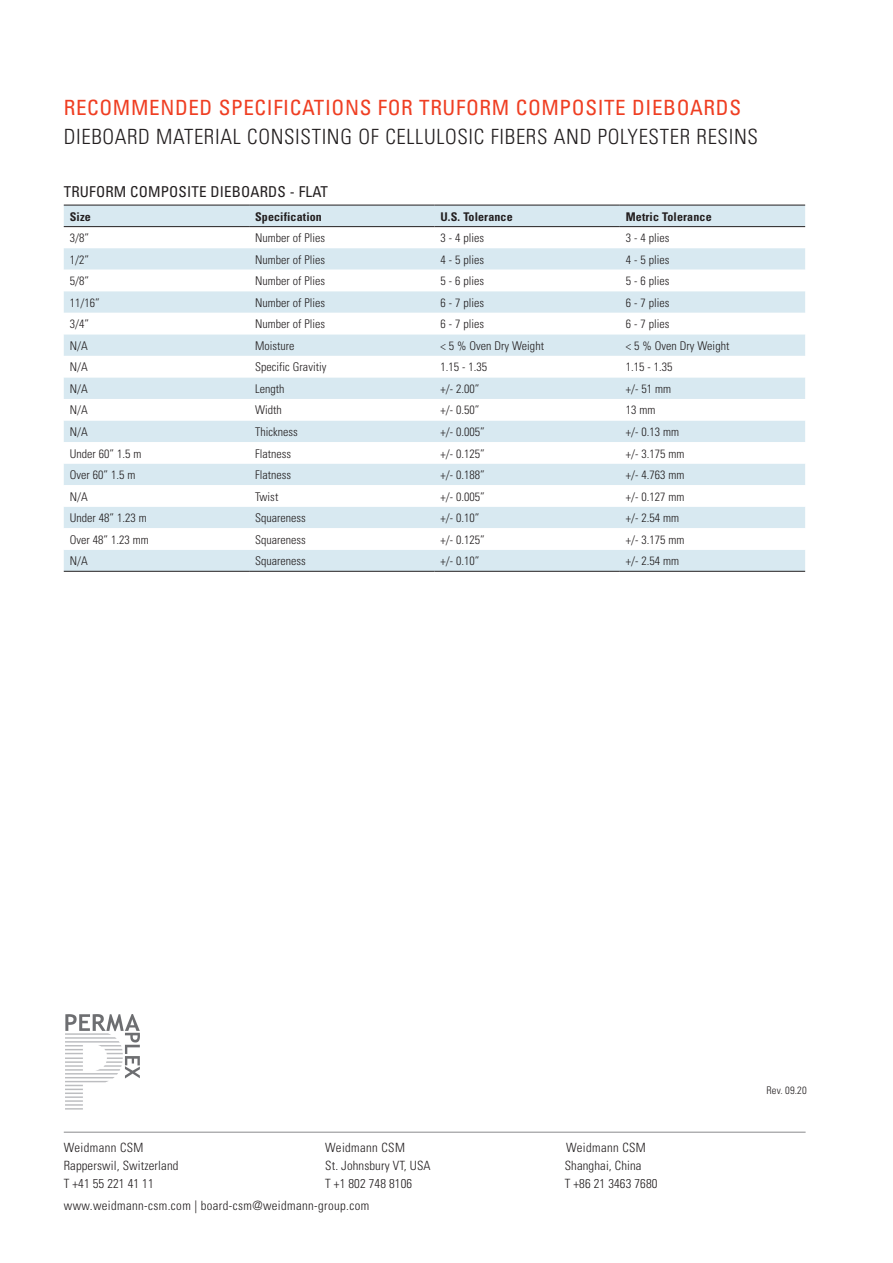
<style>
.page{position:relative;width:893px;height:1263px;background:#fff}
.page>*{position:absolute;margin:0;border:0;box-sizing:border-box;transform-origin:0 0}
._2_subtitle_14_18_30{font:300 condensed 21px "Univers";letter-spacing:.03em;color:#231f20}
._2_subtitle_14_18_30-2{font:condensed 21px "Univers";letter-spacing:.03em;color:#ef3e22}
._2_subtitle_14_18_30-3{font:condensed 15px "Univers";letter-spacing:.01em;color:#231f20}
.t1{font:300 condensed 12.75px/18px "Univers";letter-spacing:.01em;color:#231f20}
.t2{font:300 condensed 12.75px "Univers";letter-spacing:.03em;color:#231f20}
._2_subtitle_14_18_30-4{font:300 condensed 12px "Univers";color:#231f20}
._2_subtitle_14_18_30-5{font:700 condensed 12px "Univers";letter-spacing:.01em;color:#231f20}
._7_quote_author_7_11{font:300 condensed 10.5px "Univers";letter-spacing:.01em;color:#231f20}
</style>
<div class="page">
<hr style="left:64px;top:1132px;width:742px;height:1px;background:#6c6d70">
<div style="left:64px;top:206px;width:741px;height:365px;background:#d8e9f1"></div>
<svg style="left:64px;top:227px;width:741px;height:323px"></svg>
<hr style="left:64px;top:571px;width:185px;height:1px;background:#231f20">
<hr style="left:249px;top:571px;width:185px;height:1px;background:#231f20">
<hr style="left:434px;top:571px;width:186px;height:1px;background:#231f20">
<hr style="left:620px;top:571px;width:185px;height:1px;background:#231f20">
<hr style="left:64px;top:205px;width:185px;height:1px;background:#231f20">
<hr style="left:249px;top:205px;width:185px;height:1px;background:#231f20">
<hr style="left:434px;top:205px;width:186px;height:1px;background:#231f20">
<hr style="left:620px;top:205px;width:185px;height:1px;background:#231f20">
<hr style="left:64px;top:226px;width:185px;height:1px;background:#231f20">
<hr style="left:249px;top:226px;width:185px;height:1px;background:#231f20">
<hr style="left:434px;top:226px;width:186px;height:1px;background:#231f20">
<hr style="left:620px;top:226px;width:185px;height:1px;background:#231f20">
<img style="left:66px;top:1014px;width:73px;height:96px">
<p class="_2_subtitle_14_18_30-2" style="left:64px;top:95px;width:679px">RECOMMENDED SPECIFICATIONS FOR TRUFORM COMPOSITE DIEBOARDS</p>
<p class="_2_subtitle_14_18_30" style="left:64px;top:124px;width:696px">DIEBOARD MATERIAL CONSISTING OF CELLULOSIC FIBERS AND POLYESTER RESINS</p>
<p class="_2_subtitle_14_18_30-3" style="left:64px;top:182px;width:266px">TRUFORM COMPOSITE DIEBOARDS - FLAT</p>
<p class="_2_subtitle_14_18_30-5" style="left:70px;top:209px;width:23px">Size</p>
<p class="_2_subtitle_14_18_30-5" style="left:255px;top:209px;width:68px">Specification</p>
<p class="_2_subtitle_14_18_30-5" style="left:440px;top:209px;width:74px">U.S. Tolerance</p>
<p class="_2_subtitle_14_18_30-5" style="left:626px;top:209px;width:87px">Metric Tolerance</p>
<p class="_2_subtitle_14_18_30-4" style="left:70px;top:231px;width:21px">3/8”</p>
<p class="_2_subtitle_14_18_30-4" style="left:255px;top:231px;width:72px">Number of Plies</p>
<p class="_2_subtitle_14_18_30-4" style="left:440px;top:231px;width:45px">3 - 4 plies</p>
<p class="_2_subtitle_14_18_30-4" style="left:626px;top:231px;width:45px">3 - 4 plies</p>
<p class="_2_subtitle_14_18_30-4" style="left:70px;top:252px;width:21px">1/2”</p>
<p class="_2_subtitle_14_18_30-4" style="left:255px;top:252px;width:72px">Number of Plies</p>
<p class="_2_subtitle_14_18_30-4" style="left:440px;top:252px;width:45px">4 - 5 plies</p>
<p class="_2_subtitle_14_18_30-4" style="left:626px;top:252px;width:45px">4 - 5 plies</p>
<p class="_2_subtitle_14_18_30-4" style="left:70px;top:274px;width:21px">5/8”</p>
<p class="_2_subtitle_14_18_30-4" style="left:255px;top:274px;width:72px">Number of Plies</p>
<p class="_2_subtitle_14_18_30-4" style="left:440px;top:274px;width:45px">5 - 6 plies</p>
<p class="_2_subtitle_14_18_30-4" style="left:626px;top:274px;width:45px">5 - 6 plies</p>
<p class="_2_subtitle_14_18_30-4" style="left:70px;top:295px;width:32px">11/16”</p>
<p class="_2_subtitle_14_18_30-4" style="left:255px;top:295px;width:72px">Number of Plies</p>
<p class="_2_subtitle_14_18_30-4" style="left:440px;top:295px;width:45px">6 - 7 plies</p>
<p class="_2_subtitle_14_18_30-4" style="left:626px;top:295px;width:45px">6 - 7 plies</p>
<p class="_2_subtitle_14_18_30-4" style="left:70px;top:317px;width:21px">3/4”</p>
<p class="_2_subtitle_14_18_30-4" style="left:255px;top:317px;width:72px">Number of Plies</p>
<p class="_2_subtitle_14_18_30-4" style="left:440px;top:317px;width:45px">6 - 7 plies</p>
<p class="_2_subtitle_14_18_30-4" style="left:626px;top:317px;width:45px">6 - 7 plies</p>
<p class="_2_subtitle_14_18_30-4" style="left:70px;top:338px;width:20px">N/A</p>
<p class="_2_subtitle_14_18_30-4" style="left:255px;top:338px;width:41px">Moisture</p>
<p class="_2_subtitle_14_18_30-4" style="left:440px;top:338px;width:105px">&lt; 5 % Oven Dry Weight</p>
<p class="_2_subtitle_14_18_30-4" style="left:626px;top:338px;width:105px">&lt; 5 % Oven Dry Weight</p>
<p class="_2_subtitle_14_18_30-4" style="left:70px;top:360px;width:20px">N/A</p>
<p class="_2_subtitle_14_18_30-4" style="left:255px;top:360px;width:73px">Specific Gravitiy</p>
<p class="_2_subtitle_14_18_30-4" style="left:440px;top:360px;width:48px">1.15 - 1.35</p>
<p class="_2_subtitle_14_18_30-4" style="left:626px;top:360px;width:48px">1.15 - 1.35</p>
<p class="_2_subtitle_14_18_30-4" style="left:70px;top:381px;width:20px">N/A</p>
<p class="_2_subtitle_14_18_30-4" style="left:255px;top:381px;width:31px">Length</p>
<p class="_2_subtitle_14_18_30-4" style="left:440px;top:381px;width:41px">+/- 2.00”</p>
<p class="_2_subtitle_14_18_30-4" style="left:626px;top:381px;width:47px">+/- 51 mm</p>
<p class="_2_subtitle_14_18_30-4" style="left:70px;top:403px;width:20px">N/A</p>
<p class="_2_subtitle_14_18_30-4" style="left:255px;top:403px;width:28px">Width</p>
<p class="_2_subtitle_14_18_30-4" style="left:440px;top:403px;width:41px">+/- 0.50”</p>
<p class="_2_subtitle_14_18_30-4" style="left:626px;top:403px;width:31px">13 mm</p>
<p class="_2_subtitle_14_18_30-4" style="left:70px;top:425px;width:20px">N/A</p>
<p class="_2_subtitle_14_18_30-4" style="left:255px;top:425px;width:44px">Thickness</p>
<p class="_2_subtitle_14_18_30-4" style="left:440px;top:425px;width:46px">+/- 0.005”</p>
<p class="_2_subtitle_14_18_30-4" style="left:626px;top:425px;width:55px">+/- 0.13 mm</p>
<p class="_2_subtitle_14_18_30-4" style="left:70px;top:446px;width:73px">Under 60” 1.5 m</p>
<p class="_2_subtitle_14_18_30-4" style="left:255px;top:446px;width:38px">Flatness</p>
<p class="_2_subtitle_14_18_30-4" style="left:440px;top:446px;width:46px">+/- 0.125”</p>
<p class="_2_subtitle_14_18_30-4" style="left:626px;top:446px;width:60px">+/- 3.175 mm</p>
<p class="_2_subtitle_14_18_30-4" style="left:70px;top:468px;width:67px">Over 60” 1.5 m</p>
<p class="_2_subtitle_14_18_30-4" style="left:255px;top:468px;width:38px">Flatness</p>
<p class="_2_subtitle_14_18_30-4" style="left:440px;top:468px;width:46px">+/- 0.188”</p>
<p class="_2_subtitle_14_18_30-4" style="left:626px;top:468px;width:60px">+/- 4.763 mm</p>
<p class="_2_subtitle_14_18_30-4" style="left:70px;top:489px;width:20px">N/A</p>
<p class="_2_subtitle_14_18_30-4" style="left:255px;top:489px;width:25px">Twist</p>
<p class="_2_subtitle_14_18_30-4" style="left:440px;top:489px;width:46px">+/- 0.005”</p>
<p class="_2_subtitle_14_18_30-4" style="left:626px;top:489px;width:60px">+/- 0.127 mm</p>
<p class="_2_subtitle_14_18_30-4" style="left:70px;top:511px;width:79px">Under 48” 1.23 m</p>
<p class="_2_subtitle_14_18_30-4" style="left:255px;top:511px;width:52px">Squareness</p>
<p class="_2_subtitle_14_18_30-4" style="left:440px;top:511px;width:41px">+/- 0.10”</p>
<p class="_2_subtitle_14_18_30-4" style="left:626px;top:511px;width:55px">+/- 2.54 mm</p>
<p class="_2_subtitle_14_18_30-4" style="left:70px;top:532px;width:81px">Over 48” 1.23 mm</p>
<p class="_2_subtitle_14_18_30-4" style="left:255px;top:532px;width:52px">Squareness</p>
<p class="_2_subtitle_14_18_30-4" style="left:440px;top:532px;width:46px">+/- 0.125”</p>
<p class="_2_subtitle_14_18_30-4" style="left:626px;top:532px;width:60px">+/- 3.175 mm</p>
<p class="_2_subtitle_14_18_30-4" style="left:70px;top:554px;width:20px">N/A</p>
<p class="_2_subtitle_14_18_30-4" style="left:255px;top:554px;width:52px">Squareness</p>
<p class="_2_subtitle_14_18_30-4" style="left:440px;top:554px;width:41px">+/- 0.10”</p>
<p class="_2_subtitle_14_18_30-4" style="left:626px;top:554px;width:55px">+/- 2.54 mm</p>
<p class="t1" style="left:64px;top:1138px;width:116px">Weidmann CSM<br>Rapperswil, Switzerland<br>T +41 55 221 41 11</p>
<p class="t1" style="left:325px;top:1138px;width:107px">Weidmann CSM<br>St. Johnsbury VT, USA<br>T +1 802 748 8106</p>
<p class="t1" style="left:565px;top:1138px;width:94px">Weidmann CSM<br>Shanghai, China<br>T +86 21 3463 7680</p>
<p class="t2" style="left:64px;top:1198px;width:307px">www.weidmann-csm.com | board-csm@weidmann-group.com</p>
<p class="_7_quote_author_7_11" style="left:767px;top:1084px;width:42px">Rev. 09.20</p>
</div>
